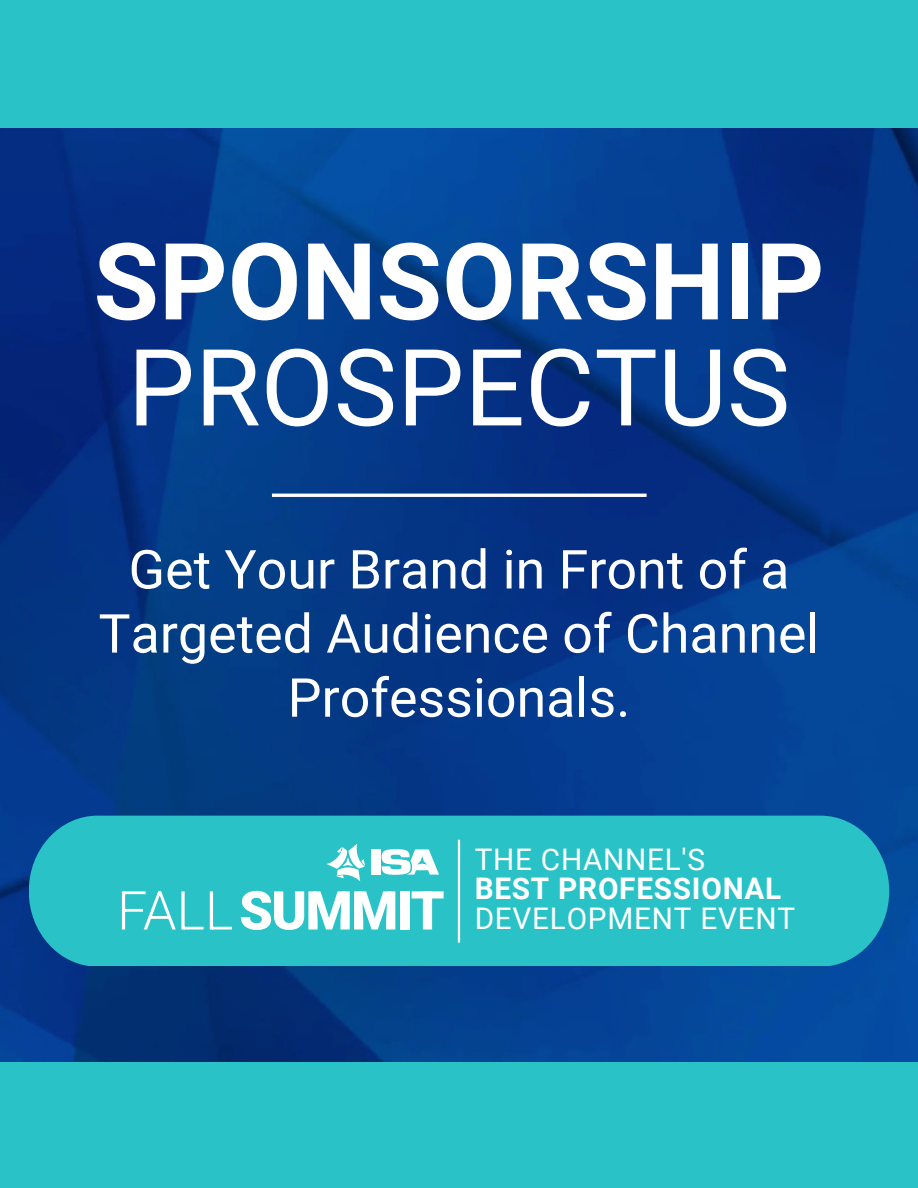
<style>
.page{position:relative;width:918px;height:1188px;background:#fff}
.page>*{position:absolute;margin:0;border:0;box-sizing:border-box;transform-origin:0 0}
.t1{font:700 106.65px "Roboto";color:#fff}
.t2{font:106.65px "Roboto";color:#fff}
.t3{font:53.7px/64.2px "Roboto";color:#fff;text-align:center}
.t4{font:29.85px "Roboto";letter-spacing:.025em;color:#fff}
.t5{font:700 29.85px "Roboto";letter-spacing:.025em;color:#fff}
</style>
<div class="page">
<img style="left:0;top:128px;width:918px;height:935px">
<hr style="left:272px;top:494px;width:375px;height:3px;background:#fff">
<div style="left:29px;top:816px;width:860px;height:150px;background:#29c3c7"></div>
<div style="left:371px;top:849px;width:9px;height:26px;background:#fff"></div>
<svg style="left:382px;top:849px;width:57px;height:26px"></svg>
<svg style="left:327px;top:844px;width:38px;height:37px"></svg>
<hr style="left:122px;top:891px;width:3px;height:39px;background:#fff">
<hr style="left:124px;top:909px;width:19px;height:3px;background:#fff">
<hr style="left:124px;top:891px;width:22px;height:3px;background:#fff">
<svg style="left:144px;top:891px;width:32px;height:39px"></svg>
<hr style="left:184px;top:927px;width:20px;height:3px;background:#fff">
<svg style="left:181px;top:891px;width:4px;height:39px"></svg>
<hr style="left:212px;top:927px;width:20px;height:3px;background:#fff">
<hr style="left:210px;top:891px;width:3px;height:39px;background:#fff">
<svg style="left:241px;top:891px;width:154px;height:39px"></svg>
<div style="left:400px;top:891px;width:9px;height:39px;background:#fff"></div>
<svg style="left:412px;top:891px;width:32px;height:39px"></svg>
<hr style="left:458px;top:841px;width:2px;height:101px;background:#fff">
<div style="left:0;top:0;width:918px;height:128px;background:#29c3c7"></div>
<div style="left:0;top:1063px;width:918px;height:125px;background:#29c3c7"></div>
<p class="t1" style="left:94px;top:221px;width:732px">SPONSORSHIP</p>
<p class="t2" style="left:128px;top:327px;width:664px">PROSPECTUS</p>
<p class="t3" style="left:99px;top:538px;width:722px">Get Your Brand in Front of a<br>Targeted Audience of Channel<br>Professionals.</p>
<p class="t4" style="left:475px;top:842px;width:232px">THE CHANNEL'S</p>
<p class="t5" style="left:475px;top:872px;width:308px">BEST PROFESSIONAL</p>
<p class="t4" style="left:475px;top:901px;width:322px">DEVELOPMENT EVENT</p>
</div>
